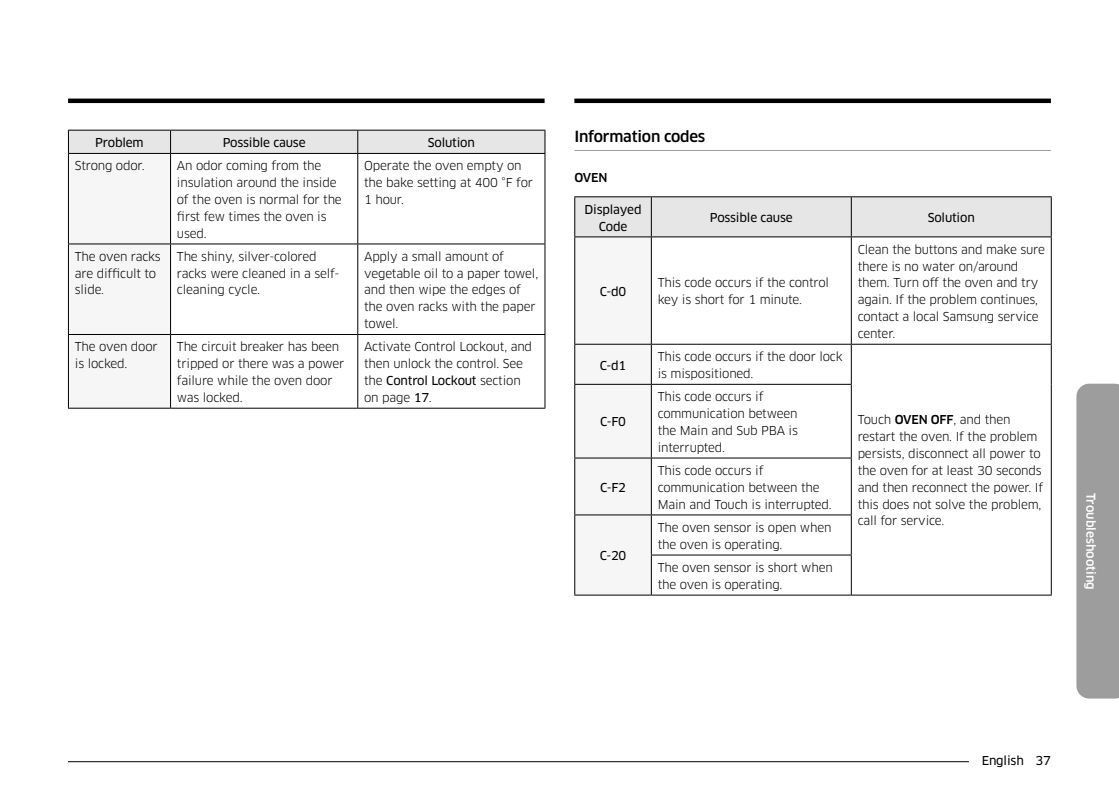
<style>
.page{position:relative;width:1119px;height:800px;background:#fff}
.page>*{position:absolute;margin:0;border:0;box-sizing:border-box;transform-origin:0 0}
.t1{font:500 15px "Samsung Clan Pro";letter-spacing:-.015em;color:#000}
.t2{font:12px/16.8px "Samsung Clan Pro";letter-spacing:-.015em;color:#000}
.t3{font:12px/16.8px "Samsung Clan Pro News";letter-spacing:-.015em;color:#000;text-align:center}
.t4{font:500 12px "Samsung Clan Pro";color:#fff}
.t5{font:500 12px "Samsung Clan Pro";color:#000}
.s1{font-family:"Samsung Clan Pro"}
.s2{font-family:"Samsung Clan Pro News"}
.s3{font-weight:500}
</style>
<div class="page">
<hr style="left:68px;top:761px;width:935px;height:1px;background:#000">
<div style="left:968px;top:751px;width:82px;height:15px;background:#fff"></div>
<svg style="left:1076px;top:383px;width:42px;height:315px;background:#a0a0a0"></svg>
<div style="left:68px;top:98px;width:476px;height:5px;background:#000"></div>
<div style="left:574px;top:98px;width:476px;height:5px;background:#000"></div>
<svg style="left:68px;top:130px;width:477px;height:278px"></svg>
<hr style="left:68px;top:153px;width:102px;height:1px;background:#000">
<hr style="left:68px;top:154px;width:1px;height:89px;background:#000">
<hr style="left:170px;top:153px;width:188px;height:1px;background:#000">
<hr style="left:170px;top:154px;width:1px;height:89px;background:#000">
<hr style="left:358px;top:153px;width:187px;height:1px;background:#000">
<hr style="left:357px;top:154px;width:1px;height:89px;background:#000">
<hr style="left:544px;top:154px;width:1px;height:89px;background:#000">
<hr style="left:68px;top:243px;width:102px;height:1px;background:#000">
<hr style="left:68px;top:244px;width:1px;height:90px;background:#000">
<hr style="left:170px;top:243px;width:188px;height:1px;background:#000">
<hr style="left:170px;top:244px;width:1px;height:90px;background:#000">
<hr style="left:358px;top:243px;width:187px;height:1px;background:#000">
<hr style="left:357px;top:244px;width:1px;height:90px;background:#000">
<hr style="left:544px;top:244px;width:1px;height:90px;background:#000">
<hr style="left:68px;top:334px;width:102px;height:1px;background:#000">
<hr style="left:68px;top:335px;width:1px;height:73px;background:#000">
<hr style="left:170px;top:334px;width:188px;height:1px;background:#000">
<hr style="left:170px;top:335px;width:1px;height:73px;background:#000">
<hr style="left:358px;top:334px;width:187px;height:1px;background:#000">
<hr style="left:357px;top:335px;width:1px;height:73px;background:#000">
<hr style="left:544px;top:335px;width:1px;height:73px;background:#000">
<hr style="left:68px;top:408px;width:102px;height:1px;background:#000">
<hr style="left:170px;top:408px;width:188px;height:1px;background:#000">
<hr style="left:358px;top:408px;width:187px;height:1px;background:#000">
<hr style="left:574px;top:150px;width:476px;height:1px;background:#9d9d9d">
<svg style="left:575px;top:197px;width:475px;height:397px"></svg>
<hr style="left:574px;top:196px;width:77px;height:1px;background:#000">
<hr style="left:574px;top:197px;width:1px;height:39px;background:#000">
<hr style="left:651px;top:196px;width:200px;height:1px;background:#000">
<hr style="left:651px;top:197px;width:1px;height:39px;background:#000">
<hr style="left:851px;top:196px;width:200px;height:1px;background:#000">
<hr style="left:850px;top:197px;width:1px;height:39px;background:#000">
<hr style="left:1050px;top:197px;width:1px;height:39px;background:#000">
<hr style="left:574px;top:236px;width:77px;height:1px;background:#000">
<hr style="left:574px;top:237px;width:1px;height:107px;background:#000">
<hr style="left:651px;top:236px;width:200px;height:1px;background:#000">
<hr style="left:651px;top:237px;width:1px;height:107px;background:#000">
<hr style="left:851px;top:236px;width:200px;height:1px;background:#000">
<hr style="left:850px;top:237px;width:1px;height:107px;background:#000">
<hr style="left:1050px;top:237px;width:1px;height:107px;background:#000">
<hr style="left:574px;top:344px;width:77px;height:1px;background:#000">
<hr style="left:574px;top:344px;width:1px;height:40px;background:#000">
<hr style="left:651px;top:344px;width:200px;height:1px;background:#000">
<hr style="left:651px;top:344px;width:1px;height:40px;background:#000">
<hr style="left:851px;top:344px;width:200px;height:1px;background:#000">
<hr style="left:850px;top:344px;width:1px;height:40px;background:#000">
<hr style="left:1050px;top:344px;width:1px;height:40px;background:#000">
<hr style="left:574px;top:384px;width:77px;height:1px;background:#000">
<hr style="left:574px;top:384px;width:1px;height:73px;background:#000">
<hr style="left:651px;top:384px;width:200px;height:1px;background:#000">
<hr style="left:651px;top:384px;width:1px;height:73px;background:#000">
<hr style="left:850px;top:384px;width:1px;height:73px;background:#000">
<hr style="left:1050px;top:384px;width:1px;height:74px;background:#000">
<hr style="left:574px;top:457px;width:77px;height:1px;background:#000">
<hr style="left:574px;top:458px;width:1px;height:56px;background:#000">
<hr style="left:651px;top:457px;width:200px;height:1px;background:#000">
<hr style="left:651px;top:458px;width:1px;height:56px;background:#000">
<hr style="left:850px;top:458px;width:1px;height:56px;background:#000">
<hr style="left:1050px;top:458px;width:1px;height:57px;background:#000">
<hr style="left:574px;top:514px;width:77px;height:1px;background:#000">
<hr style="left:574px;top:515px;width:1px;height:40px;background:#000">
<hr style="left:651px;top:514px;width:200px;height:1px;background:#000">
<hr style="left:651px;top:515px;width:1px;height:39px;background:#000">
<hr style="left:850px;top:515px;width:1px;height:39px;background:#000">
<hr style="left:1050px;top:515px;width:1px;height:40px;background:#000">
<hr style="left:574px;top:555px;width:1px;height:39px;background:#000">
<hr style="left:651px;top:554px;width:200px;height:1px;background:#000">
<hr style="left:651px;top:555px;width:1px;height:39px;background:#000">
<hr style="left:850px;top:555px;width:1px;height:39px;background:#000">
<hr style="left:1050px;top:555px;width:1px;height:39px;background:#000">
<hr style="left:574px;top:594px;width:77px;height:1px;background:#000">
<hr style="left:651px;top:594px;width:200px;height:1px;background:#000">
<hr style="left:851px;top:594px;width:200px;height:1px;background:#000">
<p class="t3" style="left:95px;top:134px;width:50px">Problem</p>
<p class="t3" style="left:223px;top:134px;width:84px">Possible cause</p>
<p class="t3" style="left:428px;top:134px;width:49px">Solution</p>
<p class="t2" style="left:75px;top:157px;width:71px">Strong odor.</p>
<p class="t2" style="left:177px;top:157px;width:166px">An odor coming from the insulation around the inside of the oven is normal for the first few times the oven is used.</p>
<p class="t2" style="left:364px;top:157px;width:170px">Operate the oven empty on the bake setting at 400 °F for<br>1 hour.</p>
<p class="t2" style="left:75px;top:248px;width:87px">The oven racks are difficult to slide.</p>
<p class="t2" style="left:177px;top:248px;width:164px">The shiny, silver-colored racks were cleaned in a self&shy;cleaning cycle.</p>
<p class="t2" style="left:364px;top:248px;width:175px">Apply a small amount of vegetable oil to a paper towel, and then wipe the edges of the oven racks with the paper towel.</p>
<p class="t2" style="left:75px;top:338px;width:84px">The oven door is locked.</p>
<p class="t2" style="left:177px;top:338px;width:169px">The circuit breaker has been tripped or there was a power failure while the oven door was locked.</p>
<p class="t2" style="left:364px;top:338px;width:169px">Activate Control Lockout, and then unlock the control. See</p>
<p class="t3" style="left:364px;top:372px;width:158px"><span class="s1">the</span> Control Lockout <span class="s1">section</span></p>
<p class="t2" style="left:364px;top:389px;width:69px">on page <span class="s2">17</span>.</p>
<p class="t1" style="left:574px;top:127px;width:132px">Information codes</p>
<p class="t5" style="left:574px;top:170px;width:35px">OVEN</p>
<p class="t3" style="left:584px;top:201px;width:58px">Displayed<br>Code</p>
<p class="t3" style="left:709px;top:209px;width:84px">Possible cause</p>
<p class="t3" style="left:927px;top:209px;width:49px">Solution</p>
<p class="t3" style="left:599px;top:283px;width:28px">C-d0</p>
<p class="t2" style="left:657px;top:274px;width:173px">This code occurs if the control key is short for 1 minute.</p>
<p class="t3" style="left:599px;top:356px;width:28px">C-d1</p>
<p class="t2" style="left:657px;top:348px;width:186px">This code occurs if the door lock is mispositioned.</p>
<p class="t3" style="left:600px;top:413px;width:28px">C-F0</p>
<p class="t3" style="left:600px;top:479px;width:28px">C-F2</p>
<p class="t3" style="left:599px;top:547px;width:28px">C-20</p>
<p class="t2" style="left:657px;top:388px;width:142px">This code occurs if communication between the Main and Sub PBA is interrupted.</p>
<p class="t2" style="left:657px;top:462px;width:175px">This code occurs if communication between the<br>Main and Touch is interrupted.</p>
<p class="t2" style="left:657px;top:519px;width:175px">The oven sensor is open when the oven is operating.</p>
<p class="t2" style="left:657px;top:559px;width:176px">The oven sensor is short when the oven is operating.</p>
<p class="t2" style="left:857px;top:241px;width:189px">Clean the buttons and make sure there is no water on/around them. Turn off the oven and try again. If the problem continues, contact a local Samsung service center.</p>
<p class="t2" style="left:857px;top:411px;width:187px">Touch <span class="s3">OVEN OFF</span>, and then restart the oven. If the problem persists, disconnect all power to the oven for at least 30 seconds and then reconnect the power. If this does not solve the problem, call for service.</p>
<p class="t4" style="left:1097px;top:492px;width:98px;rotate:90deg">Troubleshooting</p>
<p class="t3" style="left:981px;top:751px;width:71px">English 37</p>
</div>
